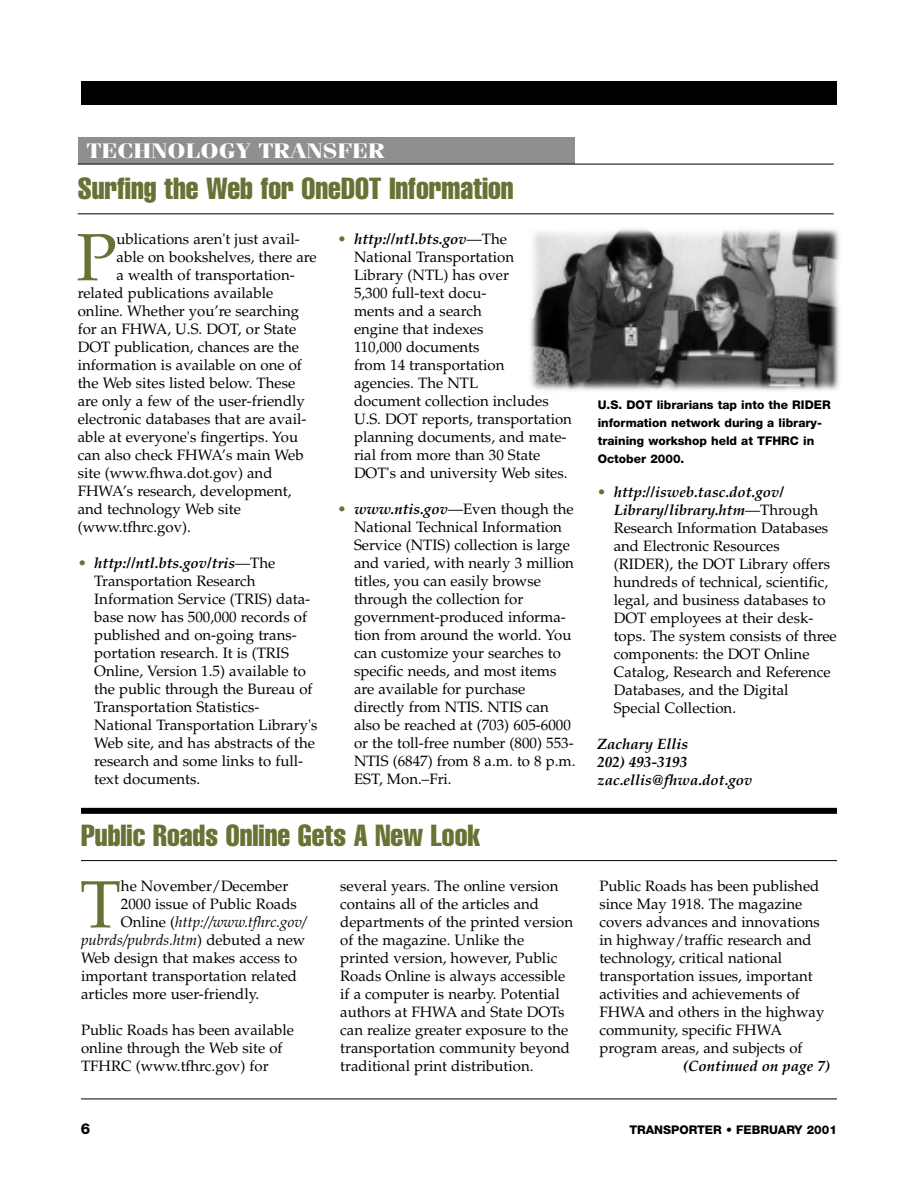
<style>
.page{position:relative;width:918px;height:1188px;background:#fff}
.page>*{position:absolute;margin:0;border:0;box-sizing:border-box;transform-origin:0 0}
.t1{font:66.9px "Palatino";color:#677335}
.t2{font:extra-condensed 30px "Helvetica";color:#677335}
.t3{font:700 21px "Fenice";letter-spacing:.005em;color:#fff;scale:1.2 1}
.t4{font:15px/18px "Palatino";color:#000}
.t5{font:italic 700 15px/18px "Palatino";color:#000}
.t6{font:italic 15px "Palatino";color:#000}
.t7{font:800 15px "Helvetica Neue";color:#000}
.t8{font:800 12px/18px "Helvetica Neue";color:#000}
.s1{color:#677335}
.s2{font-weight:700;font-style:italic}
.s3{font-style:normal}
</style>
<div class="page">
<img style="left:530px;top:229px;width:310px;height:162px">
<hr style="left:81px;top:1099px;width:756px;height:1px;background:#000">
<div style="left:81px;top:81px;width:756px;height:24px;background:#000"></div>
<div style="left:78px;top:137px;width:496px;height:27px;background:#8f8f8f"></div>
<hr style="left:78px;top:164px;width:756px;height:1px;background:#000">
<hr style="left:78px;top:213px;width:756px;height:1px;background:#000">
<div style="left:81px;top:808px;width:756px;height:6px;background:#000"></div>
<hr style="left:81px;top:860px;width:756px;height:1px;background:#000">
<h3 class="t3" style="left:87px;top:144px;width:250px">TECHNOLOGY TRANSFER</h3>
<h2 class="t2" style="left:78px;top:178px;width:438px">Surfing the Web for OneDOT Information</h2>
<h1 class="t1" style="left:76px;top:231px;width:42px">P</h1>
<p class="t4" style="left:117px;top:232px;width:185px">ublications aren't just avail-</p>
<p class="t4" style="left:117px;top:250px;width:202px">able on bookshelves, there are</p>
<p class="t4" style="left:117px;top:268px;width:180px">a wealth of transportation-</p>
<p class="t4" style="left:78px;top:286px;width:197px">related publications available</p>
<p class="t4" style="left:78px;top:304px;width:223px">online. Whether you’re searching</p>
<p class="t4" style="left:78px;top:322px;width:220px">for an FHWA, U.S. DOT, or State</p>
<p class="t4" style="left:78px;top:340px;width:223px">DOT publication, chances are the</p>
<p class="t4" style="left:78px;top:358px;width:226px">information is available on one of</p>
<p class="t4" style="left:78px;top:376px;width:219px">the Web sites listed below. These</p>
<p class="t4" style="left:78px;top:394px;width:229px">are only a few of the user-friendly</p>
<p class="t4" style="left:78px;top:412px;width:230px">electronic databases that are avail-</p>
<p class="t4" style="left:78px;top:430px;width:222px">able at everyone's fingertips. You</p>
<p class="t4" style="left:78px;top:448px;width:227px">can also check FHWA’s main Web</p>
<p class="t4" style="left:78px;top:466px;width:196px">site (www.fhwa.dot.gov) and</p>
<p class="t4" style="left:78px;top:484px;width:215px">FHWA’s research, development,</p>
<p class="t4" style="left:78px;top:502px;width:165px">and technology Web site</p>
<p class="t4" style="left:78px;top:520px;width:115px">(www.tfhrc.gov).</p>
<p class="t4" style="left:94px;top:556px;width:225px;text-indent:-17px"><span class="s1">•</span> <span class="s2">http://ntl.bts.gov/tris</span>—The<br>Transportation Research<br>Information Service (TRIS) data&shy;base now has 500,000 records of published and on-going trans&shy;portation research. It is (TRIS<br>Online, Version 1.5) available to the public through the Bureau of<br>Transportation Statistics-<br>National Transportation Library's<br>Web site, and has abstracts of the research and some links to full&shy;text documents.</p>
<p class="t4" style="left:354px;top:232px;width:220px;text-indent:-17px"><span class="s1">•</span> <span class="s2">http://ntl.bts.gov</span>—The<br>National Transportation<br>Library (NTL) has over<br>5,300 full-text docu-<br>ments and a search<br>engine that indexes<br>110,000 documents<br>from 14 transportation<br>agencies. The NTL<br>document collection includes<br>U.S. DOT reports, transportation planning documents, and mate&shy;rial from more than 30 State<br>DOT's and university Web sites.</p>
<p class="t4" style="left:354px;top:502px;width:223px;text-indent:-16px"><span class="s1">•</span> <span class="s2">www.ntis.gov</span>—Even though the<br>National Technical Information<br>Service (NTIS) collection is large and varied, with nearly 3 million titles, you can easily browse through the collection for government-produced informa&shy;tion from around the world. You can customize your searches to specific needs, and most items are available for purchase directly from NTIS. NTIS can also be reached at (703) 605-6000 or the toll-free number (800) 553-<br>NTIS (6847) from 8 a.m. to 8 p.m.<br>EST, Mon.–Fri.</p>
<p class="t8" style="left:598px;top:397px;width:234px">U.S. DOT librarians tap into the RIDER information network during a library&shy;training workshop held at TFHRC in<br>October 2000.</p>
<p class="t4" style="left:614px;top:484px;width:225px;text-indent:-16px"><span class="s1">•</span> <span class="s2">http://isweb.tasc.dot.gov/<br>Library/library.htm</span>—Through<br>Research Information Databases and Electronic Resources (RIDER), the DOT Library offers hundreds of technical, scientific, legal, and business databases to<br>DOT employees at their desk&shy;tops. The system consists of three components: the DOT Online<br>Catalog, Research and Reference<br>Databases, and the Digital<br>Special Collection.</p>
<p class="t5" style="left:597px;top:736px;width:157px">Zachary Ellis<br>202) 493-3193 zac.ellis@fhwa.dot.gov</p>
<h2 class="t2" style="left:81px;top:824px;width:401px">Public Roads Online Gets A New Look</h2>
<h1 class="t1" style="left:80px;top:878px;width:42px">T</h1>
<p class="t4" style="left:121px;top:879px;width:169px">he November/December</p>
<p class="t4" style="left:340px;top:879px;width:234px">several years. The online version contains all of the articles and departments of the printed version of the magazine. Unlike the printed version, however, Public Roads Online is always accessible if a computer is nearby. Potential authors at FHWA and State DOTs can realize greater exposure to the transportation community beyond traditional print distribution.</p>
<p class="t4" style="left:599px;top:879px;width:226px">Public Roads has been published since May 1918. The magazine covers advances and innovations in highway/traffic research and technology, critical national transportation issues, important activities and achievements of<br>FHWA and others in the highway community, specific FHWA program areas, and subjects of</p>
<p class="t4" style="left:121px;top:897px;width:177px">2000 issue of Public Roads</p>
<p class="t6" style="left:121px;top:916px;width:187px"><span class="s3">Online (</span>http://www.tfhrc.gov/</p>
<p class="t6" style="left:81px;top:934px;width:226px">pubrds/pubrds.htm<span class="s3">) debuted a new</span></p>
<p class="t4" style="left:81px;top:951px;width:218px">Web design that makes access to</p>
<p class="t4" style="left:81px;top:969px;width:218px">important transportation related</p>
<p class="t4" style="left:81px;top:987px;width:180px">articles more user-friendly.</p>
<p class="t4" style="left:81px;top:1023px;width:215px">Public Roads has been available online through the Web site of<br>TFHRC (www.tfhrc.gov) for</p>
<p class="t5" style="left:683px;top:1059px;width:148px">(Continued on page 7)</p>
<p class="t7" style="left:81px;top:1123px;width:11px">6</p>
<p class="t8" style="left:629px;top:1122px;width:209px">TRANSPORTER • FEBRUARY 2001</p>
</div>
